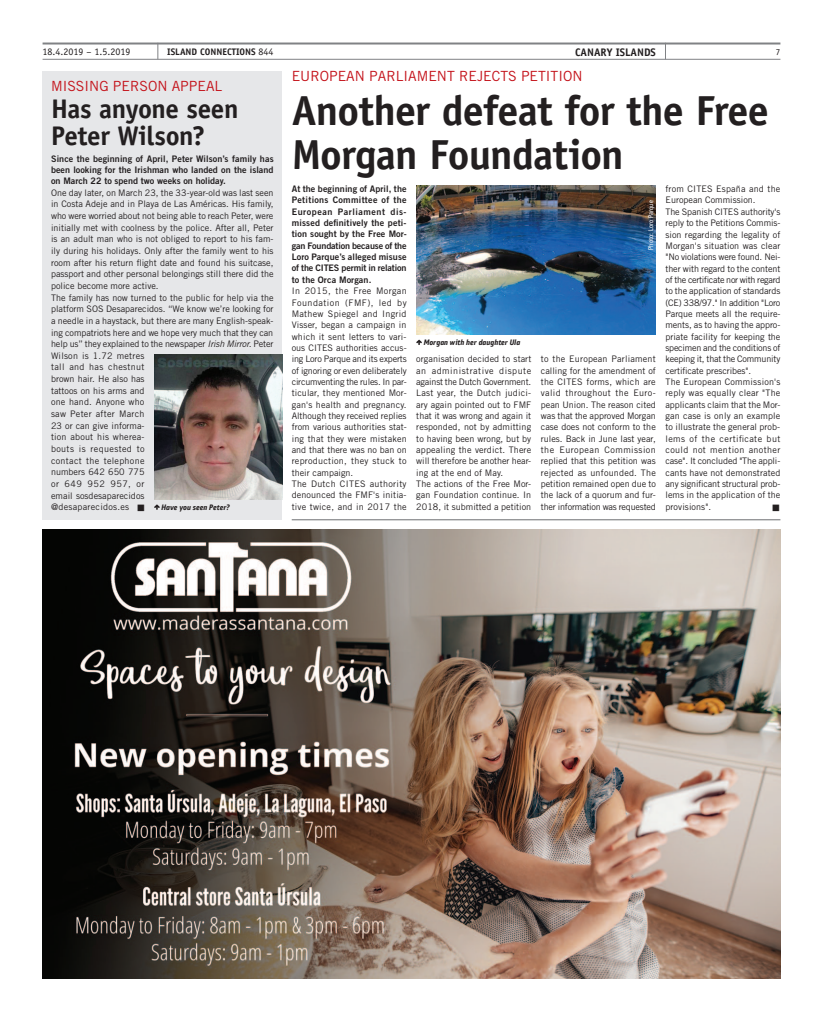
<style>
.page{position:relative;width:823px;height:1021px;background:#fff}
.page>*{position:absolute;margin:0;border:0;box-sizing:border-box;transform-origin:0 0}
.t1{font:700 42px/44px "Officina Sans Std";letter-spacing:-.02em;color:#231f20}
.t2{font:700 27px/27px "Officina Sans Std";letter-spacing:-.015em;color:#231f20}
.t3{font:14px "Trade Gothic LT Std";color:#c4121a}
.t4{font:700 11px "Officina Sans Std";color:#231f20}
.t5{font:10px "Officina Sans Std";color:#231f20}
.t6{font:700 9.5px "Officina Sans Std";color:#231f20}
.t7{font:9px/11.3px "Trade Gothic LT Std";color:#231f20}
.t8{font:9px/11.3px "Trade Gothic LT Std Bd 2";color:#231f20;text-align:justify}
.t9{font:9px "Officina Sans Std";color:#231f20}
.t10{font:italic 700 8px "PF Bulletin Sans Pro";color:#231f20;scale:.95 1}
.t11{font:7px "PF Bulletin Sans Pro";color:#fff;scale:.95 1}
.t12{font:7px "Zapf Dingbats IT Cby BT";color:#231f20}
.s1{font-weight:400;font-size:10px}
.s2{font-style:italic}
</style>
<div class="page">
<hr style="left:43px;top:59px;width:737px;height:1px;background:#808285">
<hr style="left:43px;top:42px;width:737px;height:2px;background:#808285">
<svg style="left:157px;top:44px;width:1px;height:15px"></svg>
<img style="left:43px;top:529px;width:737px;height:449px">
<hr style="left:291px;top:519px;width:489px;height:1px;background:#6c6d70">
<div style="left:43px;top:71px;width:239px;height:449px;background:#e6e7e9"></div>
<img style="left:154px;top:354px;width:128px;height:145px">
<svg style="left:154px;top:504px;width:6px;height:6px"></svg>
<img style="left:416px;top:185px;width:239px;height:149px">
<svg style="left:416px;top:339px;width:6px;height:6px"></svg>
<svg style="left:647px;top:244px;width:5px;height:5px"></svg>
<svg style="left:648px;top:200px;width:6px;height:34px"></svg>
<p class="t5" style="left:43px;top:46px;width:89px">18.4.2019 – 1.5.2019</p>
<p class="t6" style="left:167px;top:46px;width:108px">ISLAND CONNECTIONS <span class="s1">844</span></p>
<p class="t4" style="left:574px;top:45px;width:82px">CANARY ISLANDS</p>
<p class="t9" style="left:775px;top:47px;width:6px">7</p>
<h3 class="t3" style="left:51px;top:77px;width:169px">Missing person appeal</h3>
<h2 class="t2" style="left:51px;top:95px;width:189px">Has anyone seen<br>Peter Wilson?</h2>
<p class="t8" style="left:51px;top:154px;width:224px;line-height:10.8px">Since the beginning of April, Peter Wilson’s family has been looking for the Irishman who landed on the island on March 22 to spend two weeks on holiday.</p>
<p class="t7" style="left:51px;top:187px;width:224px;line-height:11.6px">One day later, on March 23, the 33-year-old was last seen in Costa Adeje and in Playa de Las Américas. H is family, who were worried about not being able to reach Peter, were initially met with coolness by the police. After all, Peter is an adult man who is not obliged to report to his fam&shy;ily during his holidays. Only after the family went to his room after his return flight date and found his suitcase, passport and other personal belongings still there did the police become more active.<br>The family has now turned to the public for help via the platform SOS</p>
<h3 class="t3" style="left:291px;top:68px;width:292px">European Parliam ent r ej ects petition</h3>
<h1 class="t1" style="left:291px;top:88px;width:478px">Another defeat for the Free<br>Morgan Foundation</h1>
<p class="t8" style="left:291px;top:183px;width:116px">At the beginning of April, the Petitions Committee of the European Parliament dis&shy;missed definitively the peti&shy;tion sought by the Free Mor&shy;gan Foundation because of the Loro Parque’s alleged misuse of the CITES permit in relation to the Orca Morgan.</p>
<p class="t7" style="left:291px;top:285px;width:116px;text-align:justify">I n 2015, the Free Morgan Foundation (FMF), led by Mathew Spiegel and I ngrid Visser, began a campaign in which it sent letters to vari&shy;ous CITES</p>
<p class="t7" style="left:665px;top:183px;width:28px">from CITES</p>
<p class="t7" style="left:665px;top:183px;width:116px;text-indent:51px">España and the<br>European Commission.<br>The Spanish CITES</p>
<p class="t7" style="left:665px;top:206px;width:116px;text-indent:75px">authority's reply to the Petitions Commis&shy;sion regarding the legality of<br>Morgan's situation was clear "No violations were found. Nei&shy;ther with regard to the content of the certificate nor with regard to the application of standards (CE) 338/97." I n addition "Loro<br>Parque meets all the require&shy;ments, as to having the appro&shy;priate facility for keeping the specimen and the conditions of keeping it, that the Community certificate prescribes".<br>The European Commission's reply was equally clear "The applicants claim that the Mor&shy;gan case is only an example to illustrate the general prob&shy;lems of the certificate but could not mention another case". It concluded "The appli&shy;cants have not demonstrated any significant structural prob&shy;lems in the application of the provisions".</p>
<p class="t11" style="left:646px;top:243px;width:26px;rotate:-90deg">□▼□ □ □</p>
<p class="t7" style="left:51px;top:303px;width:224px;line-height:11.6px;text-indent:55px">Desaparecidos. “We know we’re looking for a needle in a haystack, but there are many English-speak&shy;ing compatriots here and we hope very much that they can help us” they explained to the newspaper <span class="s2">Irish Mirror.</span> Peter<br>Wilson is 1.72 metres<br>tall and has chestnut<br>brown hair. He also has<br>tattoos on his arms and<br>one hand. Anyone who<br>saw Peter after March<br>23 or can give informa-<br>tion about his wherea-<br>bouts is requested to<br>contact the telephone<br>numbers 642 650 775<br>or 649 952 957, or<br>email sosdesaparecidos<br>@desaparecidos.es ■</p>
<p class="t10" style="left:429px;top:337px;width:34px">□ ■ ▼</p>
<p class="t10" style="left:514px;top:337px;width:4px">●</p>
<p class="t7" style="left:291px;top:342px;width:116px;text-indent:45px">authorities accus&shy;ing Loro Parque and its experts of ignoring or even deliberately circumventing the rules. I n par&shy;ticular, they mentioned Mor&shy;gan's health and pregnancy.<br>Although they received replies from various authorities stat&shy;ing that they were mistaken and that there was no ban on reproduction, they stuck to their campaign.<br>The Dutch CITES</p>
<p class="t7" style="left:416px;top:353px;width:116px">organisation decided to start an administrative dispute against the Dutch Government.<br>Last year, the Dutch judici&shy;ary again pointed out to FMF that it was wrong and again it responded, not by admitting to having been wrong, but by appealing the verdict. There will therefore be another hear&shy;ing at the end of May.<br>The actions of the Free Mor&shy;gan Foundation continue. I n<br>2018, it submitted a petition</p>
<p class="t7" style="left:540px;top:353px;width:116px;text-align:justify">to the European Parliament calling for the amendment of the CITES</p>
<p class="t7" style="left:540px;top:376px;width:116px;text-align:justify;text-indent:46px">forms, which are valid throughout the Euro&shy;pean U nion. The reason cited was that the approved Morgan case does not conform to the rules. Back in June last year, the European Commission replied that this petition was rejected as unfounded. The petition remained open due to the lack of a quorum and fur&shy;ther information was requested</p>
<p class="t7" style="left:291px;top:478px;width:116px;text-align:justify;text-indent:78px">authority denounced the FMF's initia&shy;tive twice, and in 2017 the</p>
<p class="t10" style="left:161px;top:502px;width:63px">★❖ □◆ ▲ ■ ▼</p>
<p class="t12" style="left:772px;top:504px;width:8px">■</p>
</div>
